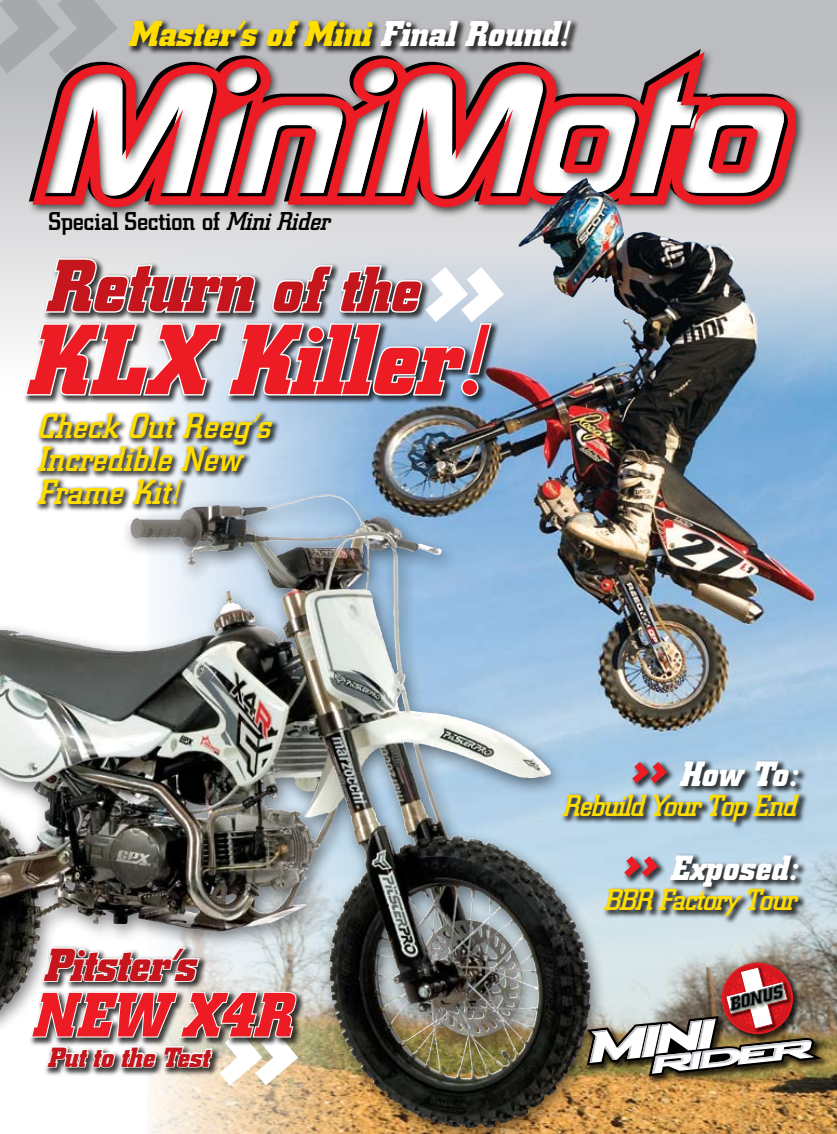
<style>
.page{position:relative;width:837px;height:1134px;background:#fff}
.page>*{position:absolute;margin:0;border:0;box-sizing:border-box;transform-origin:0 0}
.t1{font:italic 700 226.5px "Tremble";color:#e2e3e4}
.t2{font:italic 700 139.8px "Tremble";color:#fff}
.t3{font:italic 700 98.25px "City";color:#ed1c24}
.t4{font:italic 700 73.05px "City";color:#c4161c}
.t5{font:italic 700 61.8px "City";letter-spacing:-.01em;color:#ed1c24}
.t6{font:italic 700 45.75px "City";letter-spacing:-.01em;color:#c4161c}
.t7{font:italic 700 35.55px "City";color:#fd0}
.t8{font:italic 700 34.8px "City";color:#fff}
.t9{font:italic 500 34.65px/33px "City";color:#fd0}
.t10{font:italic 500 30px "City";letter-spacing:-.04em;color:#fd0}
.t11{font:italic 700 27.45px "City";letter-spacing:-.01em;color:#c4161c}
.t12{font:500 25.5px "City";letter-spacing:-.01em;color:#000}
.t13{font:italic 700 18.45px "City";color:#000}
.s1{color:#fff}
.s2{font-style:italic}
.s3{font-size:63.15px}
.s4{font-family:"Tremble";font-size:54.15px;color:#ed1c24}
.s5{font-family:"Tremble";font-size:52.5px;color:#ed1c24}
</style>
<div class="page">
<img style="left:332px;top:393px;width:505px;height:741px">
<svg style="left:0;top:0;width:837px;height:393px;background:#abb0b5"></svg>
<div style="left:26px;top:46px;width:791px;height:186px;background:#000;opacity:.75"></div>
<svg style="left:31px;top:47px;width:765px;height:164px;background:#aaacae"></svg>
<svg style="left:33px;top:52px;width:763px;height:155px"></svg>
<div style="left:0;top:485px;width:657px;height:649px;background:#000;opacity:.5"></div>
<div style="left:125px;top:17px;width:605px;height:87px;background:#000;opacity:.75"></div>
<div style="left:583px;top:1013px;width:254px;height:103px;background:#000;opacity:.75"></div>
<svg style="left:587px;top:1050px;width:235px;height:26px"></svg>
<div style="left:559px;top:758px;width:278px;height:292px;background:#000;opacity:.75"></div>
<div style="left:33px;top:409px;width:299px;height:303px;background:#000;opacity:.75"></div>
<div style="left:21px;top:255px;width:629px;height:221px;background:#000;opacity:.75"></div>
<svg style="left:42px;top:257px;width:215px;height:57px"></svg>
<svg style="left:271px;top:263px;width:153px;height:51px"></svg>
<svg style="left:23px;top:321px;width:470px;height:77px"></svg>
<img style="left:518px;top:179px;width:66px;height:118px">
<div style="left:27px;top:944px;width:385px;height:175px;background:#000;opacity:.75"></div>
<svg style="left:41px;top:946px;width:160px;height:37px"></svg>
<svg style="left:30px;top:990px;width:268px;height:79px"></svg>
<h1 class="t1" style="left:-20px;top:-125px;width:134px">&gt;&gt;</h1>
<p class="t7" style="left:128px;top:14px;width:441px">Master’s of Mini <span class="s1">Final Round!</span></p>
<p class="t12" style="left:48px;top:207px;width:283px">Special Section of <span class="s2">Mini Rider</span></p>
<h3 class="t4" style="left:45px;top:245px;width:374px">Return <span class="s3">of the</span></h3>
<h3 class="t3" style="left:26px;top:305px;width:456px">KLX Killer!</h3>
<h2 class="t2" style="left:419px;top:199px;width:83px">&gt;&gt;</h2>
<p class="t9" style="left:38px;top:411px;width:235px">Check Out Reeg’s<br>Incredible New<br>Frame Kit!</p>
<h3 class="t6" style="left:43px;top:939px;width:153px">Pitster’s</h3>
<h3 class="t5" style="left:32px;top:981px;width:262px">NEW X4R</h3>
<p class="t11" style="left:48px;top:1042px;width:163px">Put to the Test</p>
<h2 class="t2" style="left:213px;top:963px;width:83px">&gt;&gt;</h2>
<p class="t8" style="left:630px;top:755px;width:168px"><span class="s4">&gt;&gt;</span> How To:</p>
<p class="t10" style="left:563px;top:789px;width:235px">Rebuild Your Top End</p>
<p class="t8" style="left:622px;top:848px;width:176px"><span class="s5">&gt;&gt;</span> Exposed:</p>
<p class="t10" style="left:604px;top:883px;width:194px">BBR Factory Tour</p>
<p class="t13" style="left:727px;top:995px;width:56px;rotate:-14deg">BONUS</p>
</div>
